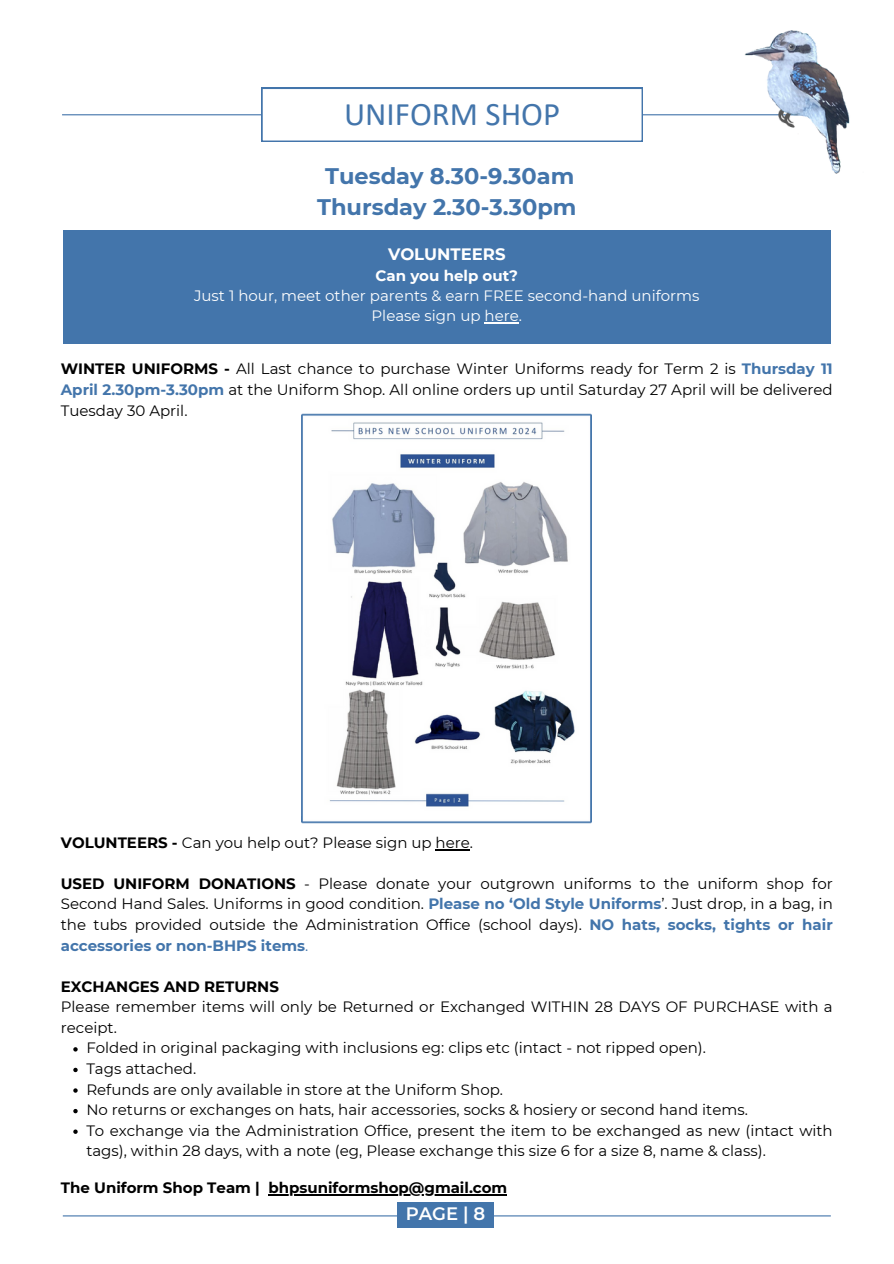
<style>
.page{position:relative;width:894px;height:1264px;background:#fff}
.page>*{position:absolute;margin:0;border:0;box-sizing:border-box;transform-origin:0 0}
.t1{font:33px "Calibri";color:#4375ab}
.t2{font:700 22.5px/31.2px "Montserrat";color:#4375ab;text-align:center}
.t3{font:600 18px "Montserrat";color:#fff}
.t4{font:700 16.5px "Montserrat";color:#fff}
.t5{font:15px/20.5px "Montserrat";color:#000;text-align:justify}
.t6{font:15px/20.2px "Montserrat";color:#fff;text-align:center}
.t7{font:700 15px "Montserrat";color:#000}
.t8{font:700 15px "Montserrat";color:#fff}
.s1{font-weight:700}
.s2{font-weight:700;color:#4375ab}
.s3{color:#4375ab}
</style>
<div class="page">
<hr style="left:62px;top:114px;width:766px;height:1px;background:#4375ab">
<svg style="left:261px;top:88px;width:381px;height:54px"></svg>
<img style="left:744px;top:31px;width:106px;height:143px">
<hr style="left:63px;top:1215px;width:767px;height:1px;background:#4375ab">
<div style="left:397px;top:1202px;width:96px;height:25px;background:#4375ab"></div>
<hr style="left:435px;top:848px;width:35px;height:2px;background:#000">
<svg style="left:73px;top:1047px;width:5px;height:4px"></svg>
<svg style="left:73px;top:1067px;width:5px;height:5px"></svg>
<svg style="left:73px;top:1088px;width:5px;height:4px"></svg>
<svg style="left:73px;top:1108px;width:5px;height:5px"></svg>
<svg style="left:73px;top:1129px;width:5px;height:4px"></svg>
<hr style="left:268px;top:1194px;width:239px;height:1px;background:#000">
<div style="left:63px;top:230px;width:767px;height:113px;background:#4375ab"></div>
<img style="left:302px;top:413px;width:289px;height:410px">
<hr style="left:484px;top:322px;width:34px;height:1px;background:#fff">
<h1 class="t1" style="left:344px;top:100px;width:217px">UNIFORM SHOP</h1>
<h2 class="t2" style="left:317px;top:160px;width:261px">Tuesday 8.30-9.30am<br>Thursday 2.30-3.30pm</h2>
<p class="t4" style="left:388px;top:244px;width:119px">VOLUNTEERS</p>
<p class="t8" style="left:375px;top:266px;width:144px">Can you help out?</p>
<p class="t6" style="left:194px;top:285px;width:507px">Just 1 hour, meet other parents &amp; earn FREE second-hand uniforms<br>Please sign up here.</p>
<p class="t5" style="left:61px;top:359px;width:773px"><span class="s1">WINTER UNIFORMS -</span> All Last chance to purchase Winter Uniforms ready for Term 2 is <span class="s2">Thursday 11<br>April 2.30pm-3.30pm</span> at the Uniform Shop. All online orders up until Saturday 27 April will be delivered Tuesday 30 April.</p>
<p class="t5" style="left:61px;top:832px;width:413px"><span class="s1">VOLUNTEERS -</span> Can you help out? Please sign up here.</p>
<p class="t5" style="left:61px;top:873px;width:773px"><span class="s1">USED UNIFORM DONATIONS</span> - Please donate your outgrown uniforms to the uniform shop for Second Hand Sales. Uniforms in good condition. <span class="s2">Please no ‘Old Style Uniforms</span>’. Just drop, in a bag, in the tubs provided outside the Administration Office (school days). <span class="s2">NO hats, socks, tights or hair accessories or non-BHPS items</span><span class="s3">.</span></p>
<p class="t7" style="left:61px;top:977px;width:219px">EXCHANGES AND RETURNS</p>
<p class="t5" style="left:61px;top:996px;width:773px">Please remember items will only be Returned or Exchanged WITHIN 28 DAYS OF PURCHASE with a</p>
<p class="t5" style="left:61px;top:1017px;width:58px">receipt.</p>
<p class="t5" style="left:86px;top:1037px;width:621px">Folded in original packaging with inclusions eg: clips etc (intact - not ripped open).</p>
<p class="t5" style="left:86px;top:1058px;width:111px">Tags attached.</p>
<p class="t5" style="left:86px;top:1078px;width:418px">Refunds are only available in store at the Uniform Shop.</p>
<p class="t5" style="left:86px;top:1099px;width:662px">No returns or exchanges on hats, hair accessories, socks &amp; hosiery or second hand items.</p>
<p class="t5" style="left:86px;top:1120px;width:747px">To exchange via the Administration Office, present the item to be exchanged as new (intact with</p>
<p class="t5" style="left:86px;top:1140px;width:681px">tags), within 28 days, with a note (eg, Please exchange this size 6 for a size 8, name &amp; class).</p>
<p class="t7" style="left:61px;top:1178px;width:448px">The Uniform Shop Team | bhpsuniformshop@gmail.com</p>
<p class="t3" style="left:405px;top:1202px;width:81px">PAGE | 8</p>
</div>
